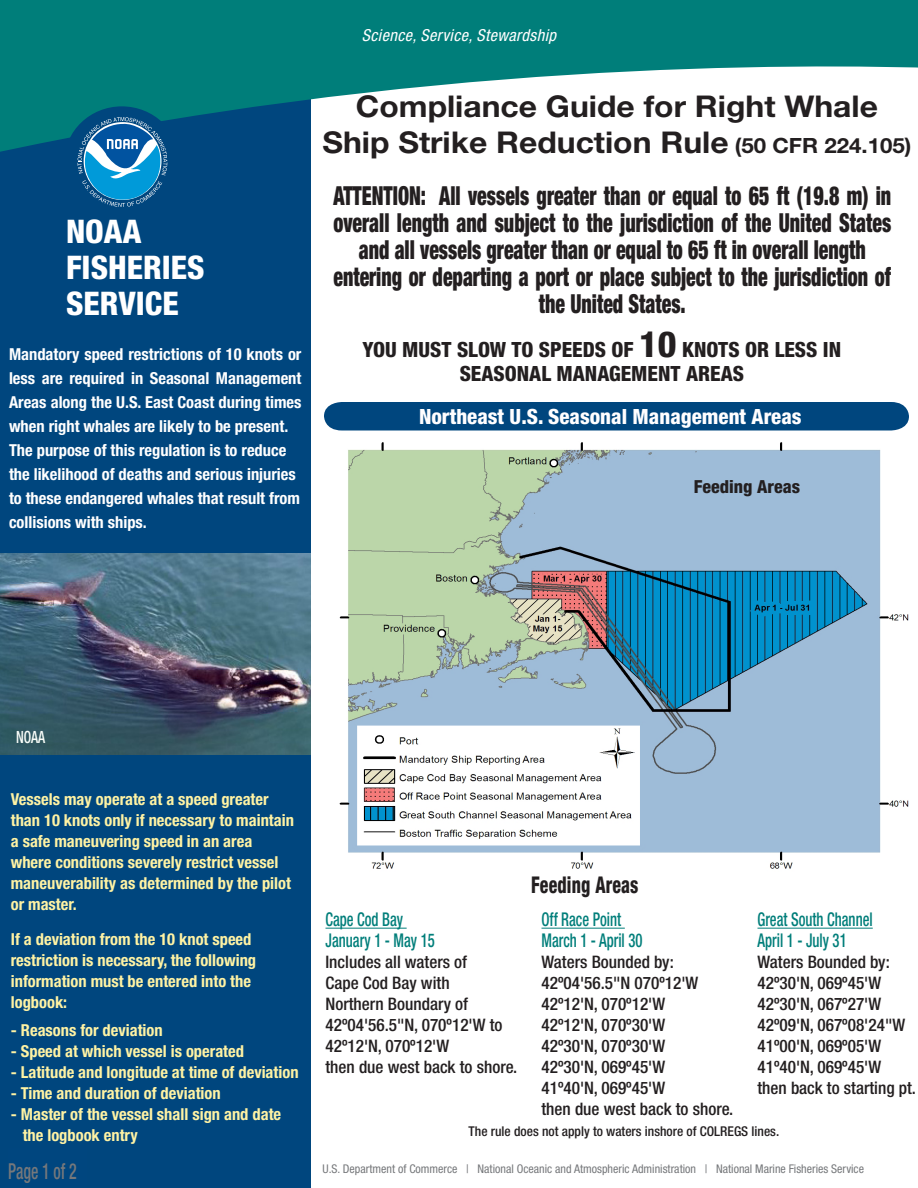
<style>
.page{position:relative;width:918px;height:1188px;background:#fff}
.page>*{position:absolute;margin:0;border:0;box-sizing:border-box;transform-origin:0 0}
.t1{font:800 condensed 32.55px "Helvetica Neue LT Std";color:#fff}
.t2{font:700 30px "Helvetica Neue LT Std";color:#231f20;scale:1.06 1}
.t3{font:900 condensed 26.25px/27px "Helvetica Neue LT Std";color:#231f20;text-align:center;scale:.76 1}
.subhead{font:800 condensed 23.1px "Helvetica Neue LT Std";color:#231f20;scale:.77 1}
.subhead-2{font:500 condensed 22.05px "Helvetica Neue LT Std";color:#76787b;scale:.72 1}
.INTRO{font:800 condensed 21px/24px "Helvetica Neue LT Std";color:#231f20;text-align:center}
.t4{font:800 condensed 21px "Helvetica Neue LT Std";color:#fffeff}
.subhead-3{font:500 condensed 18.9px "Helvetica Neue LT Std";color:#007e7a;scale:.77 1}
.INTRO-2{font:800 condensed 18px "Helvetica Neue LT Std";color:#231f20}
.t5{font:500 condensed 17.25px "Helvetica Neue LT Std";color:#231f20}
.subhead-4{font:500 condensed 16.8px "Helvetica Neue LT Std";color:#fafefa;scale:.8 1}
.INTRO-3{font:700 condensed 16.5px/21px "Helvetica Neue LT Std";color:#fff3a4}
.INTRO-4{font:700 condensed 16.5px/24px "Helvetica Neue LT Std";color:#fff;text-align:justify}
.t6{font:italic condensed 16.5px "Helvetica Neue LT Std";letter-spacing:.025em;color:#fff}
.t7{font:500 condensed 13.5px "Helvetica Neue LT Std";color:#231f20}
.t8{font:condensed 12px "Helvetica Neue LT Std";color:#76787b}
.s1{font-size:21px}
.s2{font-size:36px}
</style>
<div class="page">
<div style="left:0;top:20px;width:310px;height:1168px;background:#00467e"></div>
<svg style="left:0;top:0;width:918px;height:156px;fill:#007e7a"></svg>
<div style="left:64px;top:106px;width:115px;height:110px;background:#00467e;border-radius:50%"></div>
<svg style="left:77px;top:117px;width:90px;height:90px"></svg>
<img style="left:0;top:554px;width:311px;height:201px">
<img style="left:337px;top:430px;width:572px;height:439px">
<hr style="left:326px;top:928px;width:81px;height:1px;background:#007e7a">
<hr style="left:542px;top:928px;width:83px;height:1px;background:#007e7a">
<hr style="left:758px;top:928px;width:115px;height:1px;background:#007e7a">
<div style="left:324px;top:402px;width:585px;height:28px;background:#00467e"></div>
<p class="t1" style="left:66px;top:212px;width:77px">NOAA</p>
<p class="t1" style="left:66px;top:248px;width:140px">FISHERIES</p>
<p class="t1" style="left:66px;top:284px;width:114px">SERVICE</p>
<p class="INTRO-4" style="left:9px;top:342px;width:294px">Mandatory speed restrictions of 10 knots or less are required in Seasonal Management Areas along the U.S. East Coast during times when right whales are likely to be present.</p>
<p class="INTRO-4" style="left:9px;top:438px;width:292px;text-align:left">The purpose of this regulation is to reduce the likelihood of deaths and serious injuries to these endangered whales that result from collisions with ships.</p>
<p class="t6" style="left:362px;top:26px;width:196px">Science, Service, Stewardship</p>
<p class="t2" style="left:356px;top:88px;width:494px">Compliance Guide for Right Whale</p>
<p class="t2" style="left:322px;top:124px;width:557px">Ship Strike Reduction Rule <span class="s1">(50 CFR 224.105)</span></p>
<p class="t3" style="left:333px;top:182px;width:736px">Attention: All vessels greater than or equal to 65 ft (19.8 m) in overall length and subject to the jurisdiction of the United States and all vessels greater than or equal to 65 ft in overall length</p>
<p class="t3" style="left:333px;top:263px;width:735px">entering or departing a port or place subject to the jurisdiction of the United States.</p>
<p class="INTRO" style="left:363px;top:337px;width:480px">YOU MUST SLOW TO SPEEDS OF <span class="s2">10</span> KNOTS OR LESS IN<br>SEASONAL MANAGEMENT AREAS</p>
<p class="t4" style="left:419px;top:404px;width:384px">NORTHEAST U.S. SEASONAL MANAGEMENT AREAS</p>
<p class="INTRO-2" style="left:694px;top:476px;width:108px">FEEDING AREAS</p>
<p class="subhead-4" style="left:16px;top:727px;width:38px">NOAA</p>
<p class="INTRO-3" style="left:11px;top:789px;width:285px">Vessels may operate at a speed greater than 10 knots only if necessary to maintain a safe maneuvering speed in an area where conditions severely restrict vessel maneuverability as determined by the pilot or master.</p>
<p class="INTRO-3" style="left:11px;top:928px;width:247px">If a deviation from the 10 knot speed restriction is necessary, the following information must be entered into the logbook:</p>
<p class="INTRO-3" style="left:11px;top:1019px;width:153px">- Reasons for deviation</p>
<p class="INTRO-3" style="left:11px;top:1040px;width:235px">- Speed at which vessel is operated</p>
<p class="INTRO-3" style="left:11px;top:1061px;width:289px">- Latitude and longitude at time of deviation</p>
<p class="INTRO-3" style="left:11px;top:1082px;width:211px">- Time and duration of deviation</p>
<p class="INTRO-3" style="left:11px;top:1103px;width:272px">- Master of the vessel shall sign and date</p>
<p class="INTRO-3" style="left:23px;top:1124px;width:117px">the logbook entry</p>
<p class="subhead-2" style="left:8px;top:1158px;width:97px">Page 1 of 2</p>
<p class="subhead" style="left:531px;top:871px;width:141px">FEEDING AREAS</p>
<p class="subhead-3" style="left:326px;top:908px;width:102px">Cape Cod Bay</p>
<p class="subhead-3" style="left:542px;top:908px;width:105px">Off Race Point</p>
<p class="subhead-3" style="left:758px;top:908px;width:151px">Great South Channel</p>
<p class="subhead-3" style="left:326px;top:929px;width:143px">January 1 - May 15</p>
<p class="subhead-3" style="left:541px;top:929px;width:133px">March 1 - April 30</p>
<p class="subhead-3" style="left:758px;top:929px;width:117px">April 1 - July 31</p>
<p class="t5" style="left:326px;top:952px;width:143px">Includes all waters of</p>
<p class="t5" style="left:542px;top:952px;width:134px">Waters Bounded by:</p>
<p class="t5" style="left:758px;top:952px;width:134px">Waters Bounded by:</p>
<p class="t5" style="left:326px;top:973px;width:126px">Cape Cod Bay with</p>
<p class="t5" style="left:542px;top:973px;width:158px">42º04'56.5"N 070º12'W</p>
<p class="t5" style="left:758px;top:973px;width:125px">42º30'N, 069º45'W</p>
<p class="t5" style="left:326px;top:994px;width:144px">Northern Boundary of</p>
<p class="t5" style="left:542px;top:994px;width:125px">42º12'N, 070º12'W</p>
<p class="t5" style="left:758px;top:994px;width:125px">42º30'N, 067º27'W</p>
<p class="t5" style="left:326px;top:1015px;width:178px">42º04'56.5"N, 070º12'W to</p>
<p class="t5" style="left:542px;top:1015px;width:125px">42º12'N, 070º30'W</p>
<p class="t5" style="left:758px;top:1015px;width:149px">42º09'N, 067º08'24"W</p>
<p class="t5" style="left:326px;top:1036px;width:125px">42º12'N, 070º12'W</p>
<p class="t5" style="left:542px;top:1036px;width:125px">42º30'N, 070º30'W</p>
<p class="t5" style="left:758px;top:1036px;width:125px">41º00'N, 069º05'W</p>
<p class="t5" style="left:326px;top:1057px;width:193px">then due west back to shore.</p>
<p class="t5" style="left:542px;top:1057px;width:125px">42º30'N, 069º45'W</p>
<p class="t5" style="left:758px;top:1057px;width:125px">41º40'N, 069º45'W</p>
<p class="t5" style="left:542px;top:1078px;width:125px">41º40'N, 069º45'W</p>
<p class="t5" style="left:758px;top:1078px;width:160px">then back to starting pt.</p>
<p class="t5" style="left:542px;top:1099px;width:193px">then due west back to shore.</p>
<p class="t7" style="left:469px;top:1123px;width:312px">The rule does not apply to waters inshore of COLREGS lines.</p>
<p class="t8" style="left:323px;top:1162px;width:543px">U.S. Department of Commerce | National Oceanic and Atmospheric Administration | National Marine Fisheries Service</p>
</div>
